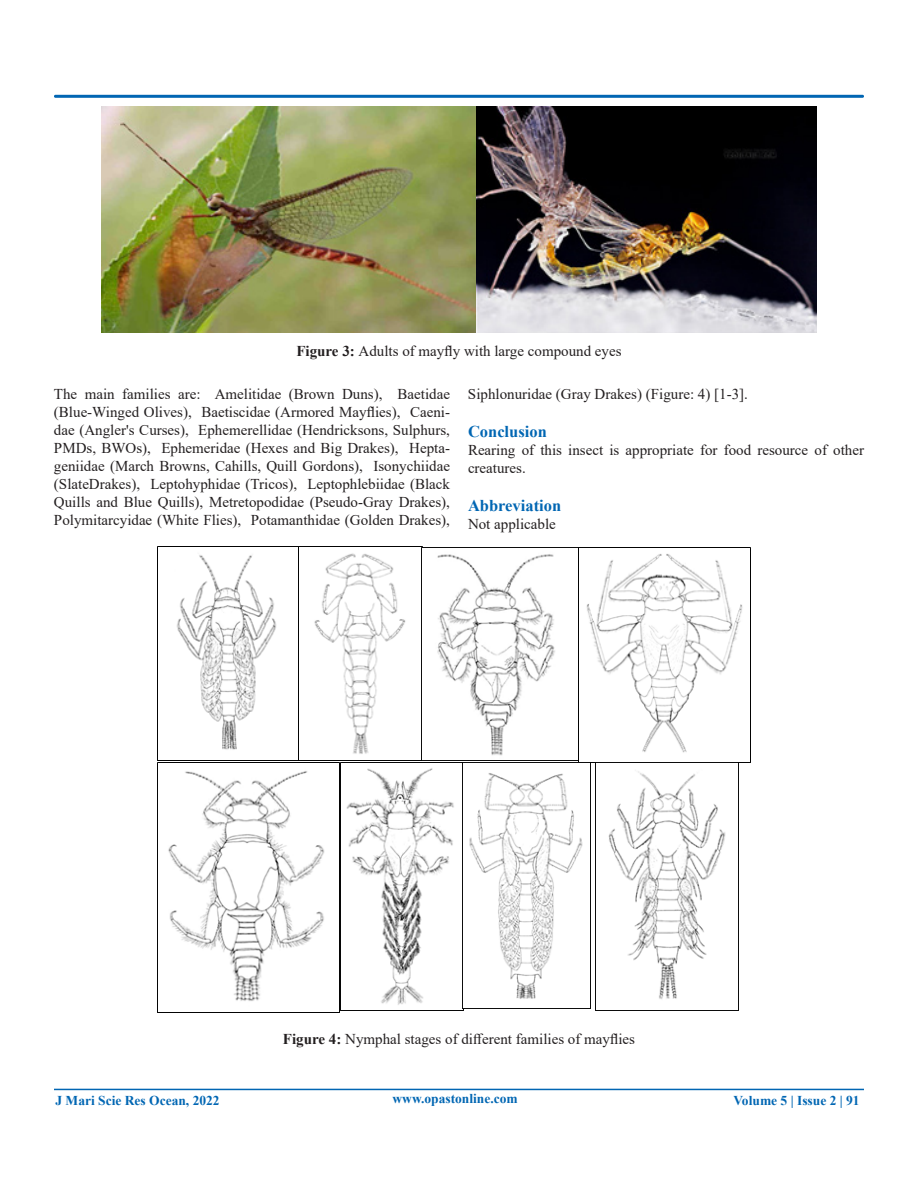
<style>
.page{position:relative;width:918px;height:1188px;background:#fff}
.page>*{position:absolute;margin:0;border:0;box-sizing:border-box;transform-origin:0 0}
.t1{font:700 16.5px "Times New Roman";color:#0166b3}
.t2{font:15px/18px "Times New Roman";color:#231f20;text-align:justify}
.t3{font:700 13.5px "Times New Roman";color:#0166b3}
.s1{font-weight:700}
</style>
<div class="page">
<hr style="left:54px;top:1089px;width:810px;height:1px;background:#0166b3">
<div style="left:54px;top:95px;width:810px;height:3px;border:2px solid #0166b3"></div>
<img style="left:101px;top:106px;width:716px;height:227px">
<img style="left:157px;top:546px;width:266px;height:214px">
<img style="left:421px;top:548px;width:134px;height:212px">
<img style="left:578px;top:547px;width:172px;height:216px">
<img style="left:157px;top:763px;width:183px;height:249px">
<img style="left:346px;top:768px;width:118px;height:242px">
<img style="left:462px;top:763px;width:129px;height:246px">
<img style="left:608px;top:763px;width:131px;height:247px">
<p class="t2" style="left:296px;top:342px;width:327px"><span class="s1">Figure 3:</span> Adults of mayfly with large compound eyes</p>
<p class="t2" style="left:54px;top:385px;width:398px">The main families are: Amelitidae (Brown Duns), Baetidae (Blue-Winged Olives), Baetiscidae (Armored Mayflies), Caeni&shy;dae (Angler's Curses), Ephemerellidae (Hendricksons, Sulphurs, PMDs, BWOs), Ephemeridae (Hexes and Big Drakes), Hepta&shy;geniidae (March Browns, Cahills, Quill Gordons), Isonychiidae (SlateDrakes), Leptohyphidae (Tricos), Leptophlebiidae (Black Quills and Blue Quills), Metretopodidae (Pseudo-Gray Drakes), Polymitarcyidae (White Flies), Potamanthidae (Golden Drakes),</p>
<p class="t2" style="left:468px;top:385px;width:281px">Siphlonuridae (Gray Drakes) (Figure: 4) [1-3].</p>
<p class="t1" style="left:468px;top:420px;width:80px">Conclusion</p>
<p class="t2" style="left:468px;top:441px;width:398px">Rearing of this insect is appropriate for food resource of other creatures.</p>
<p class="t1" style="left:468px;top:493px;width:95px">Abbreviation</p>
<p class="t2" style="left:468px;top:514px;width:89px">Not applicable</p>
<p class="t2" style="left:283px;top:1029px;width:354px"><span class="s1">Figure 4:</span> Nymphal stages of different families of mayflies</p>
<p class="t3" style="left:56px;top:1090px;width:166px">J Mari Scie Res Ocean, 2022</p>
<p class="t3" style="left:393px;top:1089px;width:127px">www.opastonline.com</p>
<p class="t3" style="left:733px;top:1090px;width:128px">Volume 5 | Issue 2 | 91</p>
</div>
